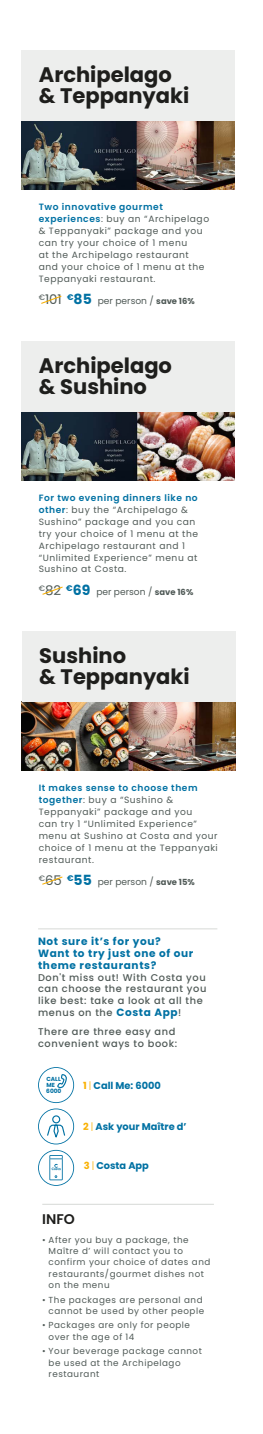
<style>
.page{position:relative;width:263px;height:1434px;background:#fff}
.page>*{position:absolute;margin:0;border:0;box-sizing:border-box;transform-origin:0 0}
.t1{font:700 21px/21px "Poppins";color:#1e1e1c}
.t2{font:600 14px "Poppins";color:#1e1e1c}
.t3{font:700 10.5px/11.9px "Poppins";letter-spacing:.06em;color:#0071a3}
.t4{font:500 9.8px/11.9px "Poppins";letter-spacing:.06em;color:#505a57}
.t5{font:700 9.8px "Poppins";color:#0071a3}
.t6{font:9.1px/11.9px "Poppins";letter-spacing:.06em;color:#505a57}
.t7{font:9.1px "Poppins";color:#505a57}
.t8{font:8.75px/11.2px "Poppins";letter-spacing:.06em;color:#505a57}
.t9{font:700 5.84px/5.8px "Poppins";color:#0071a3}
.s1{font-weight:600;color:#0071a3}
.s2{font-size:13.3px}
.s3{font-weight:700;font-size:14px;color:#0071a3}
.s4{font-weight:700;font-size:8.4px}
.s5{font-weight:700;font-size:10.5px;color:#0071a3}
.s6{color:#f9b104}
.s7{font-weight:300;color:#f9b104}
</style>
<div class="page">
<img style="left:21px;top:412px;width:214px;height:69px">
<img style="left:21px;top:121px;width:213px;height:69px">
<div style="left:21px;top:50px;width:213px;height:71px;background:#edeeed"></div>
<svg style="left:41px;top:295px;width:21px;height:9px"></svg>
<div style="left:21px;top:341px;width:214px;height:70px;background:#edeeed"></div>
<svg style="left:42px;top:586px;width:21px;height:9px"></svg>
<img style="left:21px;top:702px;width:214px;height:69px">
<div style="left:22px;top:631px;width:213px;height:70px;background:#edeeed"></div>
<svg style="left:42px;top:876px;width:21px;height:9px"></svg>
<hr style="left:42px;top:1203px;width:172px;height:2px;background:#d9dbd8">
<svg style="left:38px;top:1150px;width:36px;height:36px"></svg>
<svg style="left:38px;top:1067px;width:36px;height:77px"></svg>
<hr style="left:38px;top:928px;width:179px;height:1px;background:#d9dbd8">
<h1 class="t1" style="left:39px;top:65px;width:152px">Archipelago &amp; Teppanyaki</h1>
<p class="t6" style="left:39px;top:201px;width:172px"><span class="s1">Two innovative gourmet experiences</span>: buy an “Archipelago &amp; Teppanyaki” package and you can try your choice of 1 menu<br>at the Archipelago restaurant and your choice of 1 menu at the<br>Teppanyaki restaurant.</p>
<p class="t7" style="left:39px;top:296px;width:157px"><sup>€</sup><span class="s2">101</span> <sup>€</sup><span class="s3">85</span> per person / <span class="s4">save 16%</span></p>
<h1 class="t1" style="left:39px;top:355px;width:134px">Archipelago &amp; Sushino</h1>
<p class="t6" style="left:39px;top:492px;width:161px"><span class="s1">For two evening dinners like no other</span>: buy the “Archipelago &amp;<br>Sushino” package and you can try your choice of 1 menu at the<br>Archipelago restaurant and 1 “Unlimited Experience” menu at<br>Sushino at Costa.</p>
<p class="t7" style="left:39px;top:587px;width:156px"><sup>€</sup><span class="s2">82</span> <sup>€</sup><span class="s3">69</span> per person / <span class="s4">save 16%</span></p>
<h1 class="t1" style="left:39px;top:645px;width:152px">Sushino<br>&amp; Teppanyaki</h1>
<p class="t6" style="left:39px;top:782px;width:180px"><span class="s1">It makes sense to choose them together</span>: buy a “Sushino &amp;<br>Teppanyaki” package and you<br>can try 1 “Unlimited Experience” menu at Sushino at Costa and your choice of 1 menu at the Teppanyaki restaurant.</p>
<p class="t7" style="left:39px;top:877px;width:157px"><sup>€</sup><span class="s2">65</span> <sup>€</sup><span class="s3">55</span> per person / <span class="s4">save 15%</span></p>
<p class="t3" style="left:38px;top:935px;width:156px">Not sure it’s for you?<br>Want to try just one of our theme restaurants?</p>
<p class="t4" style="left:38px;top:971px;width:170px">Don't miss out! With Costa you can choose the restaurant you like best: take a look at all the menus on the <span class="s5">Costa App</span>!</p>
<p class="t4" style="left:38px;top:1025px;width:140px">There are three easy and convenient ways to book:</p>
<p class="t9" style="left:46px;top:1076px;width:17px">CALL<br>ME<br>6000</p>
<p class="t5" style="left:83px;top:1079px;width:79px"><span class="s6">1</span> <span class="s7">|</span> Call Me: 6000</p>
<p class="t5" style="left:83px;top:1120px;width:105px"><span class="s6">2</span> <span class="s7">|</span> Ask your Maître d’</p>
<p class="t5" style="left:84px;top:1159px;width:67px"><span class="s6">3</span> <span class="s7">|</span> Costa App</p>
<h2 class="t2" style="left:42px;top:1211px;width:34px">INFO</h2>
<p class="t8" style="left:49px;top:1234px;width:163px;text-indent:-6px">• After you buy a package, the<br>Maître d’ will contact you to confirm your choice of dates and restaurants/gourmet dishes not on the menu</p>
<p class="t8" style="left:42px;top:1294px;width:163px;text-align:right">• The packages are personal and cannot be used by other people</p>
<p class="t8" style="left:49px;top:1319px;width:143px;text-indent:-6px">• Packages are only for people over the age of 14</p>
<p class="t8" style="left:49px;top:1345px;width:155px;text-indent:-6px">• Your beverage package cannot be used at the Archipelago restaurant</p>
</div>
